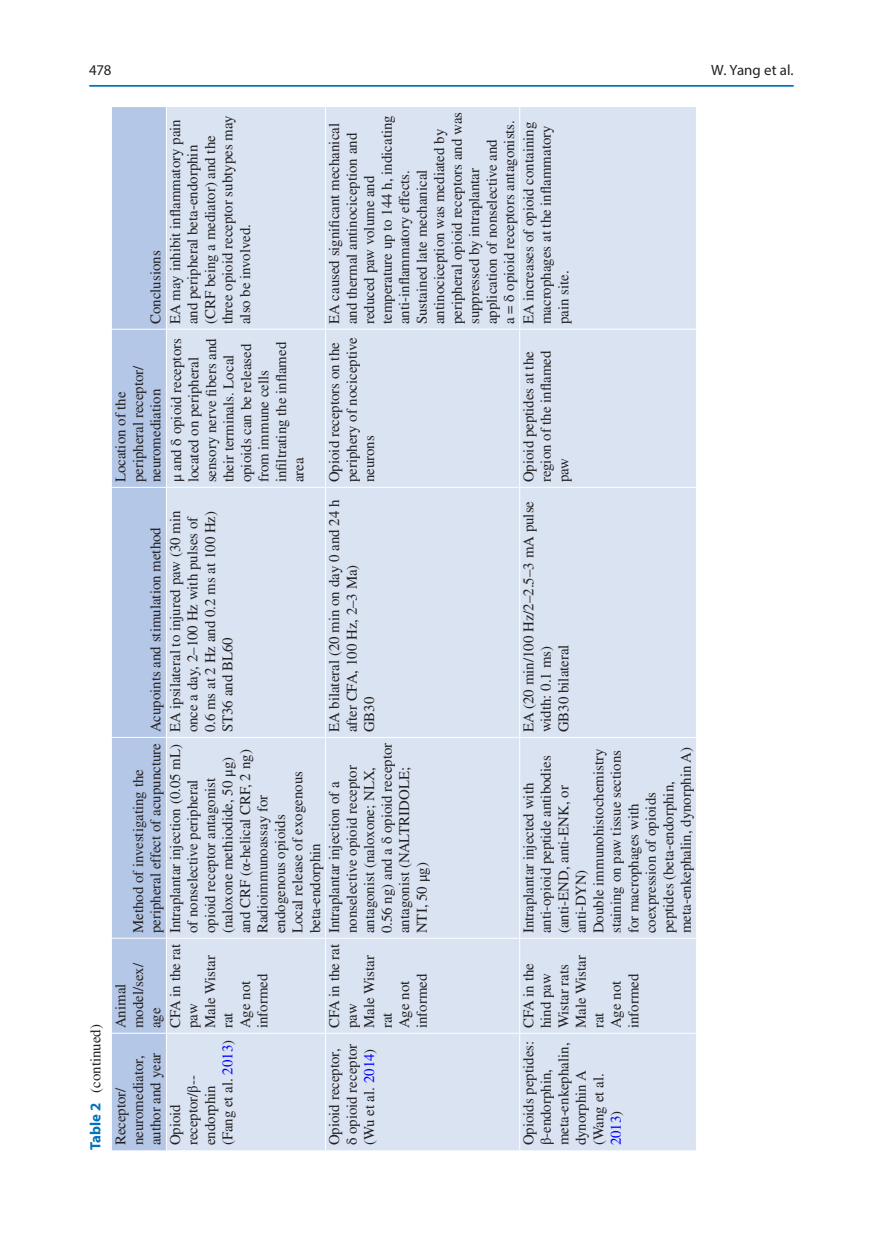
<style>
.page{position:relative;width:883px;height:1260px;background:#fff}
.page>*{position:absolute;margin:0;border:0;box-sizing:border-box;transform-origin:0 0}
.T_Body{font:14.88px/17.5px "Times LT Std";color:#231f20}
.T_Head{font:14.88px/17.5px "Times LT Std";color:#231f20}
.T_Cont{font:14.88px "Times LT Std";color:#231f20}
.t1{font:14.88px "Myriad Pro";letter-spacing:.005em;color:#231f20}
.s1{font-family:"STIX General"}
.s2{font-family:"Myriad Pro";font-weight:700;color:#0073bc}
.s3{color:#00f}
</style>
<div class="page">
<div style="left:112px;top:107px;width:54px;height:1043px;background:#b5c7e6"></div>
<div style="left:167px;top:107px;width:529px;height:1043px;background:#d9e3f2"></div>
<hr style="left:112px;top:1033px;width:54px;height:1px;background:#fff">
<hr style="left:112px;top:938px;width:54px;height:1px;background:#fff">
<hr style="left:112px;top:737px;width:54px;height:1px;background:#fff">
<hr style="left:112px;top:487px;width:54px;height:1px;background:#fff">
<hr style="left:112px;top:329px;width:54px;height:1px;background:#fff">
<hr style="left:167px;top:1033px;width:158px;height:1px;background:#fff">
<hr style="left:167px;top:938px;width:158px;height:1px;background:#fff">
<hr style="left:167px;top:737px;width:158px;height:1px;background:#fff">
<hr style="left:167px;top:487px;width:158px;height:1px;background:#fff">
<hr style="left:167px;top:329px;width:158px;height:1px;background:#fff">
<hr style="left:325px;top:1033px;width:1px;height:117px;background:#fff">
<hr style="left:325px;top:938px;width:1px;height:95px;background:#fff">
<hr style="left:326px;top:1033px;width:193px;height:1px;background:#fff">
<hr style="left:325px;top:737px;width:1px;height:201px;background:#fff">
<hr style="left:326px;top:938px;width:193px;height:1px;background:#fff">
<hr style="left:325px;top:487px;width:1px;height:250px;background:#fff">
<hr style="left:326px;top:737px;width:193px;height:1px;background:#fff">
<hr style="left:325px;top:329px;width:1px;height:158px;background:#fff">
<hr style="left:326px;top:487px;width:193px;height:1px;background:#fff">
<hr style="left:325px;top:107px;width:1px;height:222px;background:#fff">
<hr style="left:326px;top:329px;width:193px;height:1px;background:#fff">
<hr style="left:519px;top:1033px;width:1px;height:117px;background:#fff">
<hr style="left:519px;top:938px;width:1px;height:95px;background:#fff">
<hr style="left:520px;top:1033px;width:176px;height:1px;background:#fff">
<hr style="left:519px;top:737px;width:1px;height:201px;background:#fff">
<hr style="left:520px;top:938px;width:176px;height:1px;background:#fff">
<hr style="left:519px;top:487px;width:1px;height:250px;background:#fff">
<hr style="left:520px;top:737px;width:176px;height:1px;background:#fff">
<hr style="left:519px;top:329px;width:1px;height:158px;background:#fff">
<hr style="left:520px;top:487px;width:176px;height:1px;background:#fff">
<hr style="left:519px;top:107px;width:1px;height:222px;background:#fff">
<hr style="left:520px;top:329px;width:176px;height:1px;background:#fff">
<hr style="left:89px;top:85px;width:705px;height:2px;background:#0073bc">
<p class="t1" style="left:89px;top:61px;width:24px">478</p>
<p class="T_Head" style="left:147px;top:324px;width:75px;rotate:-90deg">Conclusions</p>
<p class="T_Head" style="left:112px;top:482px;width:119px;rotate:-90deg">Location of the peripheral receptor/ neuromediation</p>
<p class="T_Body" style="left:166px;top:324px;width:211px;rotate:-90deg">EA may inhibit inflammatory pain and peripheral beta-endorphin (CRF being a mediator) and the three opioid receptor subtypes may also be involved.</p>
<p class="T_Body" style="left:167px;top:482px;width:146px;rotate:-90deg"><span class="s1">μ</span> and <span class="s1">δ</span> opioid receptors located on peripheral sensory nerve fibers and their terminals. Local opioids can be released from immune cells infiltrating the inflamed area</p>
<p class="T_Body" style="left:166px;top:732px;width:224px;rotate:-90deg">EA ipsilateral to injured paw (30 min once a day, 2–100 Hz with pulses of<br>0.6 ms at 2 Hz and 0.2 ms at 100 Hz)</p>
<p class="T_Head" style="left:147px;top:732px;width:207px;rotate:-90deg">Acupoints and stimulation method</p>
<p class="T_Body" style="left:219px;top:732px;width:97px;rotate:-90deg">ST36 and BL60</p>
<p class="T_Body" style="left:325px;top:324px;width:214px;rotate:-90deg">EA caused significant mechanical and thermal antinociception and reduced paw volume and temperature up to 144 h, indicating anti-inflammatory effects.<br>Sustained late mechanical antinociception was mediated by peripheral opioid receptors and was suppressed by intraplantar application of nonselective and<br>a = <span class="s1">δ</span> opioid receptors antagonists.</p>
<p class="T_Body" style="left:520px;top:324px;width:204px;rotate:-90deg">EA increases of opioid containing macrophages at the inflammatory pain site.</p>
<p class="T_Body" style="left:325px;top:482px;width:146px;rotate:-90deg">Opioid receptors on the periphery of nociceptive neurons</p>
<p class="T_Body" style="left:325px;top:732px;width:234px;rotate:-90deg">EA bilateral (20 min on day 0 and 24 h after CFA, 100 Hz, 2–3 Ma)</p>
<p class="T_Body" style="left:360px;top:732px;width:37px;rotate:-90deg">GB30</p>
<p class="T_Body" style="left:520px;top:482px;width:133px;text-align:justify;rotate:-90deg">Opioid peptides at the region of the inflamed paw</p>
<p class="T_Body" style="left:520px;top:732px;width:233px;rotate:-90deg">EA (20 min/100 Hz/2–2.5–3 mA pulse width: 0.1 ms)</p>
<p class="T_Body" style="left:555px;top:732px;width:90px;rotate:-90deg">GB30 bilateral</p>
<p class="T_Cont" style="left:87px;top:1150px;width:128px;rotate:-90deg"><span class="s2">Table 2</span> (continued)</p>
<p class="T_Body" style="left:325px;top:933px;width:192px;rotate:-90deg">Intraplantar injection of a nonselective opioid receptor antagonist (naloxone; NLX,<br>0.56 ng) and a <span class="s1">δ</span> opioid receptor antagonist (NALTRIDOLE;<br>NTI, 50 <span class="s1">μ</span>g)</p>
<p class="T_Head" style="left:129px;top:933px;width:192px;rotate:-90deg">Method of investigating the peripheral effect of acupuncture</p>
<p class="T_Body" style="left:166px;top:933px;width:191px;rotate:-90deg">Intraplantar injection (0.05 mL) of nonselective peripheral opioid receptor antagonist (naloxone methiodide, 50 <span class="s1">μ</span>g) and CRF (<span class="s1">α</span>-helical CRF, 2 ng)</p>
<p class="T_Body" style="left:289px;top:933px;width:164px;rotate:-90deg">Local release of exogenous beta-endorphin</p>
<p class="T_Body" style="left:254px;top:933px;width:140px;rotate:-90deg">Radioimmunoassay for endogenous opioids</p>
<p class="T_Body" style="left:166px;top:1028px;width:86px;rotate:-90deg">CFA in the rat paw</p>
<p class="T_Body" style="left:201px;top:1028px;width:74px;rotate:-90deg">Male Wistar rat</p>
<p class="T_Head" style="left:112px;top:1028px;width:67px;rotate:-90deg">Animal model/sex/ age</p>
<p class="T_Body" style="left:236px;top:1028px;width:56px;rotate:-90deg">Age not informed</p>
<p class="T_Body" style="left:219px;top:1145px;width:107px;rotate:-90deg">(Fang et al. <span class="s3">2013</span>)</p>
<p class="T_Head" style="left:112px;top:1145px;width:94px;rotate:-90deg">Receptor/ neuromediator, author and year</p>
<p class="T_Body" style="left:166px;top:1145px;width:72px;rotate:-90deg">Opioid receptor/<span class="s1">β</span>-- endorphin</p>
<p class="T_Body" style="left:325px;top:1028px;width:86px;rotate:-90deg">CFA in the rat paw</p>
<p class="T_Body" style="left:360px;top:1028px;width:74px;rotate:-90deg">Male Wistar rat</p>
<p class="T_Body" style="left:395px;top:1028px;width:56px;rotate:-90deg">Age not informed</p>
<p class="T_Body" style="left:325px;top:1145px;width:103px;rotate:-90deg">Opioid receptor, <span class="s1">δ</span> opioid receptor</p>
<p class="T_Body" style="left:360px;top:1145px;width:98px;rotate:-90deg">(Wu et al. <span class="s3">2014</span>)</p>
<p class="T_Body" style="left:520px;top:933px;width:179px;rotate:-90deg">Intraplantar injected with anti-opioid peptide antibodies (anti-END, anti-ENK, or anti-DYN)</p>
<p class="T_Body" style="left:590px;top:933px;width:188px;rotate:-90deg">Double immunohistochemistry staining on paw tissue sections for macrophages with coexpression of opioids peptides (beta-endorphin, meta-enkephalin, dynorphin A)</p>
<p class="T_Body" style="left:520px;top:1028px;width:67px;rotate:-90deg">CFA in the hind paw</p>
<p class="T_Body" style="left:555px;top:1028px;width:66px;rotate:-90deg">Wistar rats</p>
<p class="T_Body" style="left:572px;top:1028px;width:74px;rotate:-90deg">Male Wistar rat</p>
<p class="T_Body" style="left:607px;top:1028px;width:56px;rotate:-90deg">Age not informed</p>
<p class="T_Body" style="left:520px;top:1145px;width:106px;rotate:-90deg">Opioids peptides: <span class="s1">β</span>-endorphin, meta-enkephalin, dynorphin A</p>
<p class="T_Body" style="left:590px;top:1145px;width:73px;rotate:-90deg">(Wang et al.<br><span class="s3">2013</span>)</p>
<p class="t1" style="left:711px;top:61px;width:84px">W. Yang et al.</p>
</div>
